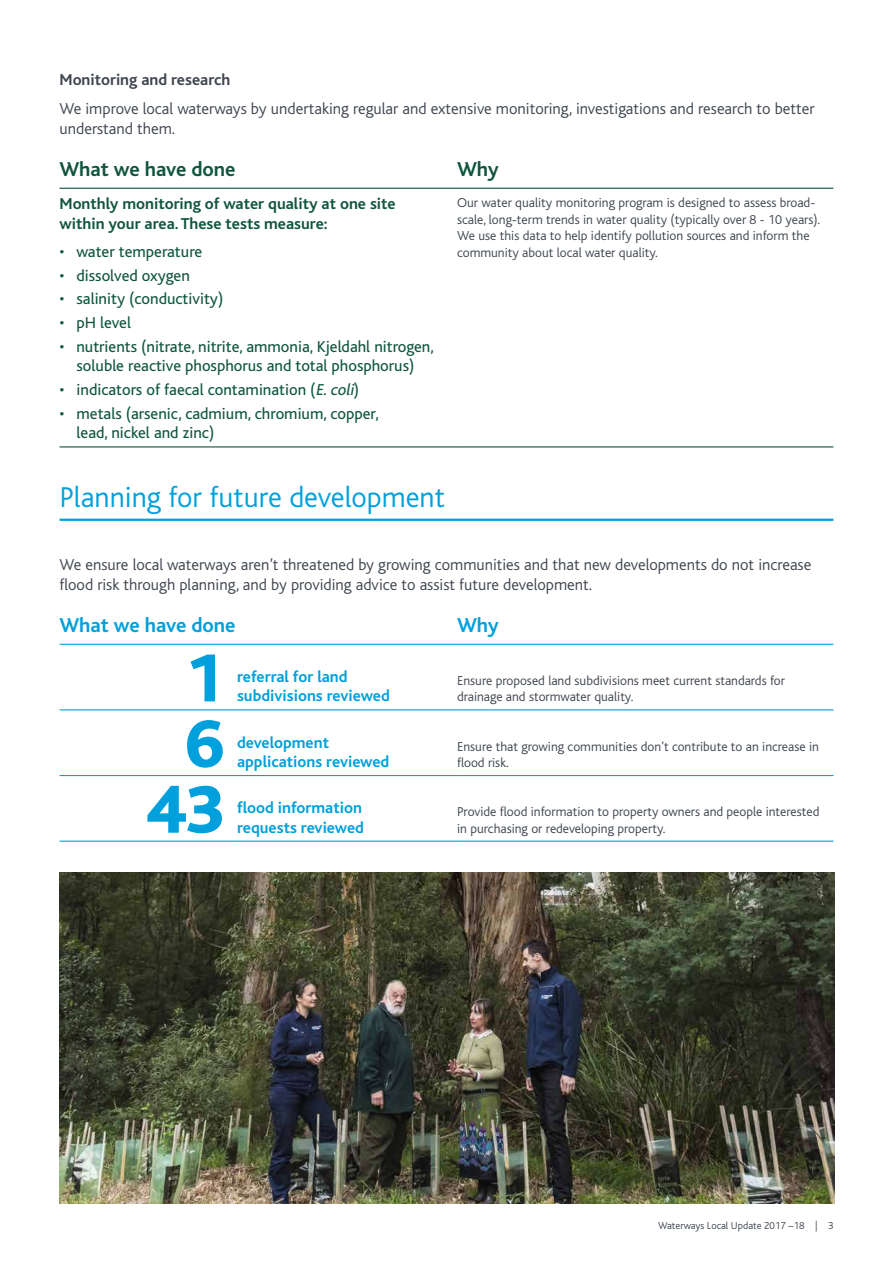
<style>
.page{position:relative;width:893px;height:1263px;background:#fff}
.page>*{position:absolute;margin:0;border:0;box-sizing:border-box;transform-origin:0 0}
.t1{font:800 70.5px "Bliss";color:#00a0dc}
.t2{font:300 30px "Bliss";color:#00a0dc}
.t3{font:700 21px "Bliss";letter-spacing:-.005em;color:#10563f}
.t4{font:700 21px "Bliss";letter-spacing:-.005em;color:#00a0dc}
.t5{font:300 16.5px/20.2px "Bliss";color:#3f454f}
.t6{font:16.5px/19.5px "Bliss";color:#10563f;text-align:center}
.t7{font:700 16.5px/19.5px "Bliss";color:#00a0dc}
.t8{font:700 16.5px/19.5px "Bliss";color:#10563f}
.t9{font:700 16.5px "Bliss";color:#3f454f}
.t10{font:300 13.5px/16.5px "Bliss";color:#3f454f}
.t11{font:300 10.5px "Bliss";color:#3f454f}
.s1{font-style:italic}
</style>
<div class="page">
<hr style="left:60px;top:188px;width:397px;height:1px;background:#10563f">
<hr style="left:457px;top:188px;width:376px;height:1px;background:#10563f">
<hr style="left:60px;top:446px;width:397px;height:1px;background:#10563f">
<hr style="left:457px;top:446px;width:376px;height:1px;background:#10563f">
<hr style="left:60px;top:644px;width:177px;height:1px;background:#00a0dc">
<hr style="left:237px;top:644px;width:220px;height:1px;background:#00a0dc">
<hr style="left:457px;top:644px;width:376px;height:1px;background:#00a0dc">
<hr style="left:60px;top:709px;width:177px;height:1px;background:#00a0dc">
<hr style="left:237px;top:709px;width:220px;height:1px;background:#00a0dc">
<hr style="left:457px;top:709px;width:376px;height:1px;background:#00a0dc">
<hr style="left:60px;top:775px;width:177px;height:1px;background:#00a0dc">
<hr style="left:237px;top:775px;width:220px;height:1px;background:#00a0dc">
<hr style="left:457px;top:775px;width:376px;height:1px;background:#00a0dc">
<hr style="left:60px;top:840px;width:177px;height:2px;background:#00a0dc">
<hr style="left:237px;top:840px;width:220px;height:2px;background:#00a0dc">
<hr style="left:457px;top:840px;width:376px;height:2px;background:#00a0dc">
<hr style="left:60px;top:519px;width:773px;height:2px;background:#00a0dc">
<img style="left:60px;top:872px;width:774px;height:331px">
<p class="t9" style="left:60px;top:71px;width:172px">Monitoring and research</p>
<p class="t5" style="left:60px;top:99px;width:756px">We improve local waterways by undertaking regular and extensive monitoring, investigations and research to better understand them.</p>
<h3 class="t3" style="left:60px;top:158px;width:178px">What we have done</h3>
<h3 class="t3" style="left:457px;top:158px;width:43px">Why</h3>
<p class="t8" style="left:60px;top:195px;width:338px">Monthly monitoring of water quality at one site within your area. These tests measure:</p>
<p class="t6" style="left:60px;top:242px;width:144px">• water temperature</p>
<p class="t6" style="left:60px;top:266px;width:132px">• dissolved oxygen</p>
<p class="t6" style="left:60px;top:290px;width:165px">• salinity (conductivity)</p>
<p class="t6" style="left:60px;top:313px;width:73px">• pH level</p>
<p class="t6" style="left:60px;top:337px;width:376px">• nutrients (nitrate, nitrite, ammonia, Kjeldahl nitrogen, soluble reactive phosphorus and total phosphorus)</p>
<p class="t6" style="left:60px;top:380px;width:301px">• indicators of faecal contamination (<span class="s1">E.coli</span>)</p>
<p class="t6" style="left:77px;top:404px;width:304px;text-align:left;text-indent:-17px">• metals (arsenic, cadmium, chromium, copper, lead, nickel and zinc)</p>
<p class="t10" style="left:457px;top:195px;width:365px">Our water quality monitoring program is designed to assess broad&shy;scale, long-term trends in water quality (typically over 8 - 10 years).<br>We use this data to help identify pollution sources and inform the community about local water quality.</p>
<h2 class="t2" style="left:60px;top:482px;width:387px">Planning for future development</h2>
<p class="t5" style="left:60px;top:554px;width:753px">We ensure local waterways aren’t threatened by growing communities and that new developments do not increase flood risk through planning, and by providing advice to assist future development.</p>
<h3 class="t4" style="left:60px;top:614px;width:178px">What we have done</h3>
<h3 class="t4" style="left:457px;top:614px;width:43px">Why</h3>
<h1 class="t1" style="left:185px;top:642px;width:41px">1</h1>
<p class="t7" style="left:237px;top:667px;width:154px">referral for land subdivisions reviewed</p>
<p class="t10" style="left:457px;top:672px;width:329px">Ensure proposed land subdivisions meet current standards for drainage and stormwater quality.</p>
<h1 class="t1" style="left:185px;top:707px;width:41px">6</h1>
<h1 class="t1" style="left:147px;top:773px;width:79px">43</h1>
<p class="t7" style="left:237px;top:733px;width:154px">development applications reviewed</p>
<p class="t10" style="left:457px;top:738px;width:363px">Ensure that growing communities don’t contribute to an increase in flood risk.</p>
<p class="t7" style="left:237px;top:798px;width:128px">flood information requests reviewed</p>
<p class="t10" style="left:457px;top:804px;width:364px">Provide flood information to property owners and people interested in purchasing or redeveloping property.</p>
<p class="t11" style="left:658px;top:1220px;width:177px">Waterways Local Update 2017 –18 | 3</p>
</div>
